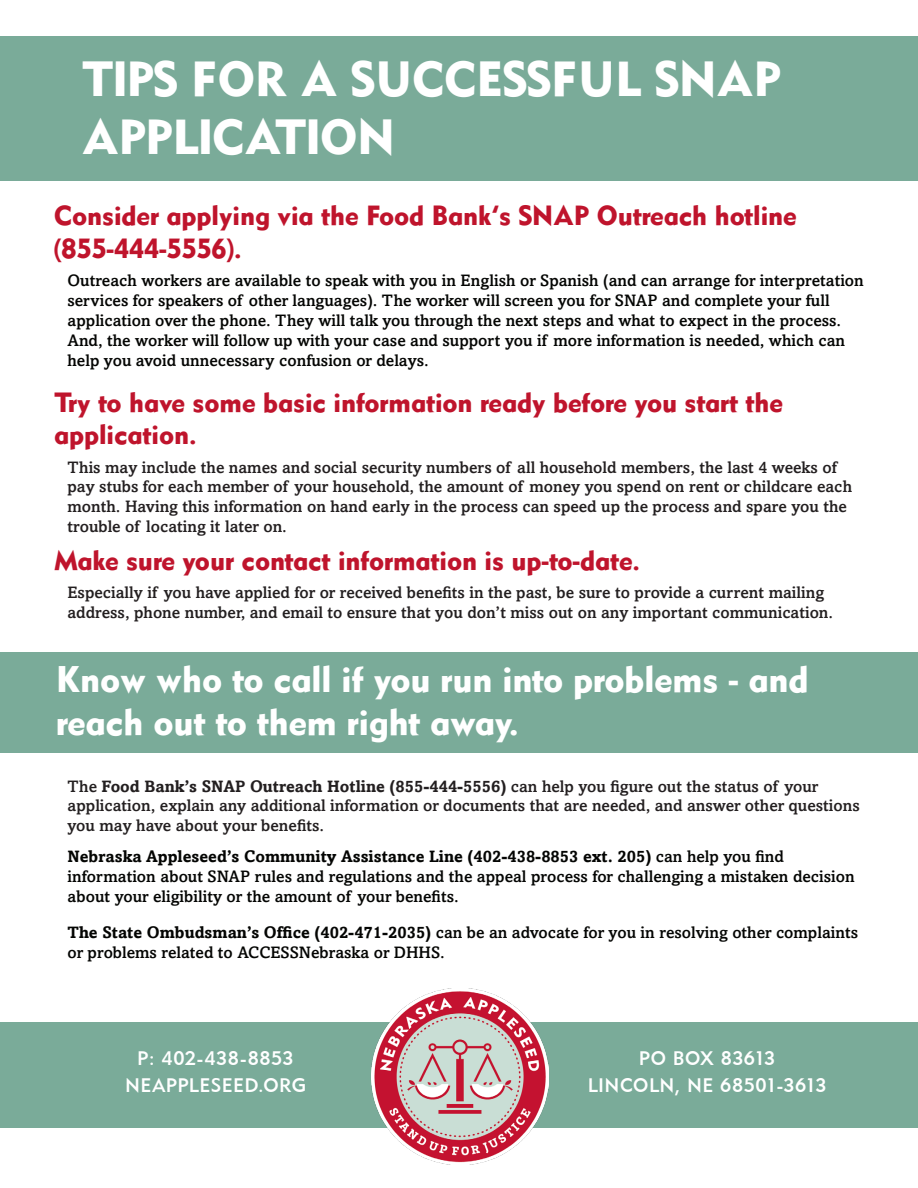
<style>
.page{position:relative;width:918px;height:1188px;background:#fff}
.page>*{position:absolute;margin:0;border:0;box-sizing:border-box;transform-origin:0 0}
.t1{font:48px/57.6px "Cg Gothic No 3";color:#fff}
.t2{font:36px/43.2px "Cg Gothic No 3";color:#fff}
.t3{font:27px/32.4px "Cg Gothic No 3";color:#bf142c}
.t4{font:19.5px/27px "Geometric 415 BT Medium A";letter-spacing:.02em;color:#fff;text-align:center}
.t5{font:500 16.5px/19.8px "Amasis MT Std";color:#040503}
.t6{font:500 16.5px/19.8px "Amasis MT Std";color:#231f20}
.s1{font-weight:700}
</style>
<div class="page">
<div style="left:0;top:1022px;width:918px;height:106px;background:#7aab99"></div>
<img style="left:371px;top:988px;width:177px;height:177px">
<div style="left:0;top:37px;width:918px;height:144px;background:#7aab99"></div>
<div style="left:0;top:652px;width:918px;height:101px;background:#7aab99"></div>
<p class="t1" style="left:82px;top:50px;width:700px">TIPS FOR A SUCCESSFUL SNAP<br>APPLICATION</p>
<p class="t3" style="left:54px;top:200px;width:744px">Consider applying via the Food Bank’s SNAP Outreach hotline</p>
<p class="t3" style="left:54px;top:232px;width:189px">(855-444-5556).</p>
<p class="t5" style="left:68px;top:271px;width:798px">Outreach workers are available to speak with you in English or Spanish (and can arrange for interpretation services for speakers of other languages). The worker will screen you for SNAP and complete your full application over the phone. They will talk you through the next steps and what to expect in the process.<br>And, the worker will follow up with your case and support you if more information is needed, which can help you avoid unnecessary confusion or delays.</p>
<p class="t3" style="left:54px;top:386px;width:731px">Try to have some basic information ready before you start the application.</p>
<p class="t6" style="left:68px;top:457px;width:786px">This may include the names and social security numbers of all household members, the last 4 weeks of pay stubs for each member of your household, the amount of money you spend on rent or childcare each month. Having this information on hand early in the process can speed up the process and spare you the trouble of locating it later on.</p>
<p class="t3" style="left:54px;top:545px;width:588px">Make sure your contact information is up-to-date.</p>
<p class="t6" style="left:68px;top:583px;width:767px">Especially if you have applied for or received benefits in the past, be sure to provide a current mailing address, phone number, and email to ensure that you don’t miss out on any important communication.</p>
<p class="t2" style="left:56px;top:657px;width:754px">Know who to call if you run into problems - and reach out to them right away.</p>
<p class="t6" style="left:68px;top:776px;width:794px">The <span class="s1">Food Bank’s SNAP Outreach Hotline (855-444-5556)</span> can help you figure out the status of your application, explain any additional information or documents that are needed, and answer other questions you may have about your benefits.</p>
<p class="t5" style="left:68px;top:847px;width:789px"><span class="s1">Nebraska Appleseed’s Community Assistance Line (402-438-8853 ext. 205)</span> can help you find information about SNAP rules and regulations and the appeal process for challenging a mistaken decision about your eligibility or the amount of your benefits.</p>
<p class="t5" style="left:68px;top:923px;width:792px"><span class="s1">The State Ombudsman’s Office (402-471-2035)</span> can be an advocate for you in resolving other complaints or problems related to ACCESSNebraska or DHHS.</p>
<p class="t4" style="left:125px;top:1045px;width:182px">P: 402-438-8853<br>NEAPPLESEED.ORG</p>
<p class="t4" style="left:639px;top:1045px;width:138px">PO BOX 83613</p>
<p class="t4" style="left:588px;top:1072px;width:240px">LINCOLN, NE 68501-3613</p>
</div>
